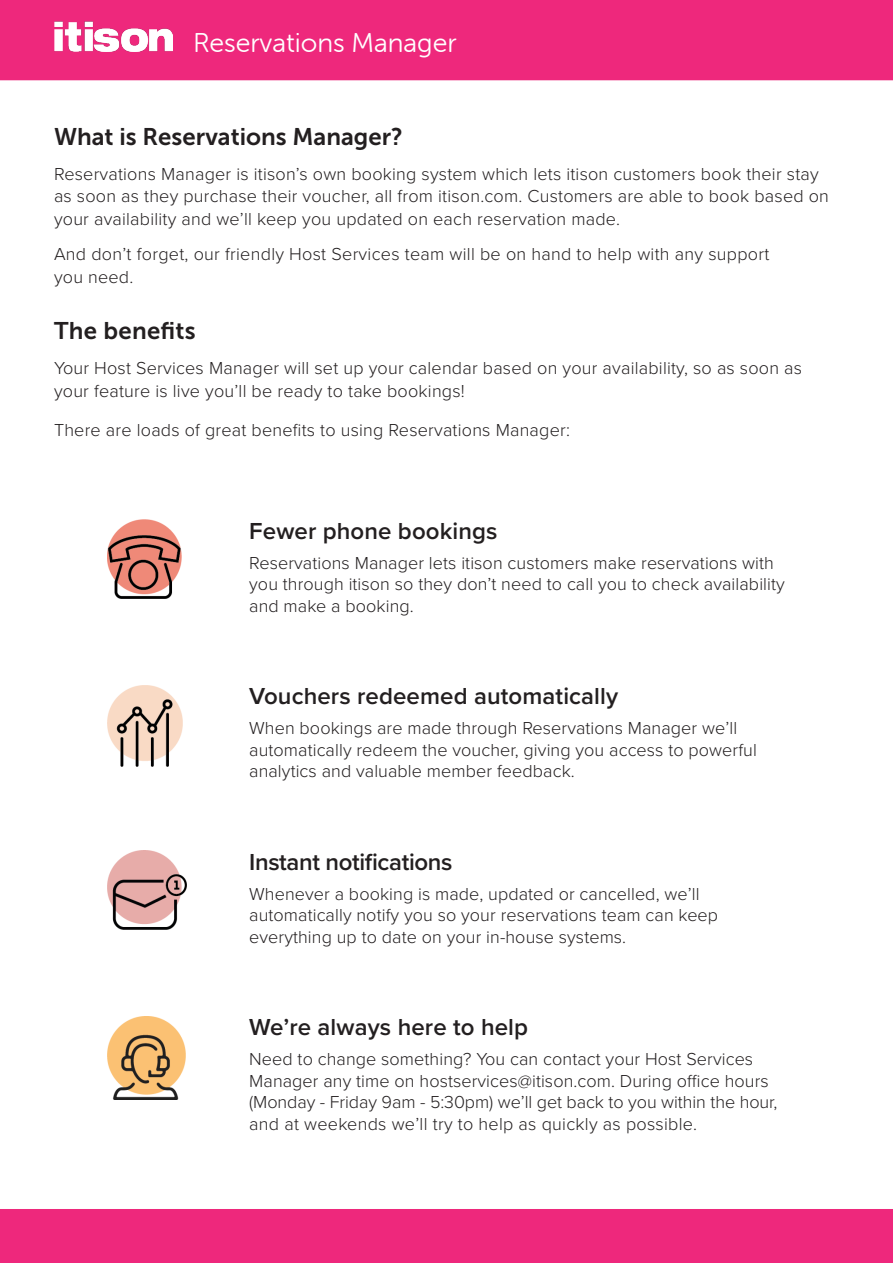
<style>
.page{position:relative;width:893px;height:1263px;background:#fff}
.page>*{position:absolute;margin:0;border:0;box-sizing:border-box;transform-origin:0 0}
.t1{font:27px "Museo Sans Rounded 300";color:#fff}
.t2{font:600 24px "Proxima Nova";letter-spacing:.005em;color:#231f20}
.t3{font:24px "Museo Sans 700";color:#231f20}
.t4{font:600 24px "Proxima Nova";letter-spacing:-.015em;color:#231f20}
.t5{font:300 18px/21.6px "Proxima Nova";letter-spacing:.005em;color:#231f20}
</style>
<div class="page">
<div style="left:0;top:0;width:893px;height:80px;background:#ee287c"></div>
<img style="left:54px;top:22px;width:118px;height:30px">
<div style="left:0;top:1209px;width:893px;height:54px;background:#ee287c"></div>
<img style="left:107px;top:1016px;width:79px;height:83px">
<img style="left:107px;top:850px;width:79px;height:80px">
<img style="left:107px;top:685px;width:76px;height:81px">
<img style="left:107px;top:520px;width:75px;height:79px">
<p class="t1" style="left:193px;top:28px;width:265px">Reservations Manager</p>
<p class="t3" style="left:54px;top:123px;width:350px">What is Reservations Manager?</p>
<p class="t5" style="left:54px;top:162px;width:776px;line-height:22.5px">Reservations Manager is itison’s own booking system which lets itison customers book their stay as soon as they purchase their voucher, all from itison.com. Customers are able to book based on your availability and we’ll keep you updated on each reservation made.</p>
<p class="t5" style="left:54px;top:242px;width:717px;line-height:22.5px">And don’t forget, our friendly Host Services team will be on hand to help with any support you need.</p>
<p class="t3" style="left:54px;top:317px;width:143px">The benefits</p>
<p class="t5" style="left:54px;top:356px;width:750px;line-height:22.5px">Your Host Services Manager will set up your calendar based on your availability, so as soon as your feature is live you’ll be ready to take bookings!</p>
<p class="t5" style="left:54px;top:419px;width:517px">There are loads of great benefits to using Reservations Manager:</p>
<p class="t2" style="left:249px;top:513px;width:250px">Fewer phone bookings</p>
<p class="t5" style="left:249px;top:551px;width:537px">Reservations Manager lets itison customers make reservations with you through itison so they don’t need to call you to check availability and make a booking.</p>
<p class="t2" style="left:249px;top:678px;width:370px">Vouchers redeemed automatically</p>
<p class="t5" style="left:249px;top:716px;width:509px">When bookings are made through Reservations Manager we’ll automatically redeem the voucher, giving you access to powerful analytics and valuable member feedback.</p>
<p class="t4" style="left:249px;top:844px;width:205px">Instant notifications</p>
<p class="t5" style="left:249px;top:882px;width:470px">Whenever a booking is made, updated or cancelled, we’ll automatically notify you so your reservations team can keep everything up to date on your in-house systems.</p>
<p class="t2" style="left:249px;top:1009px;width:280px">We’re always here to help</p>
<p class="t5" style="left:249px;top:1047px;width:530px">Need to change something? You can contact your Host Services Manager any time on hostservices@itison.com. During office hours (Monday - Friday 9am - 5:30pm) we’ll get back to you within the hour, and at weekends we’ll try to help as quickly as possible.</p>
</div>
